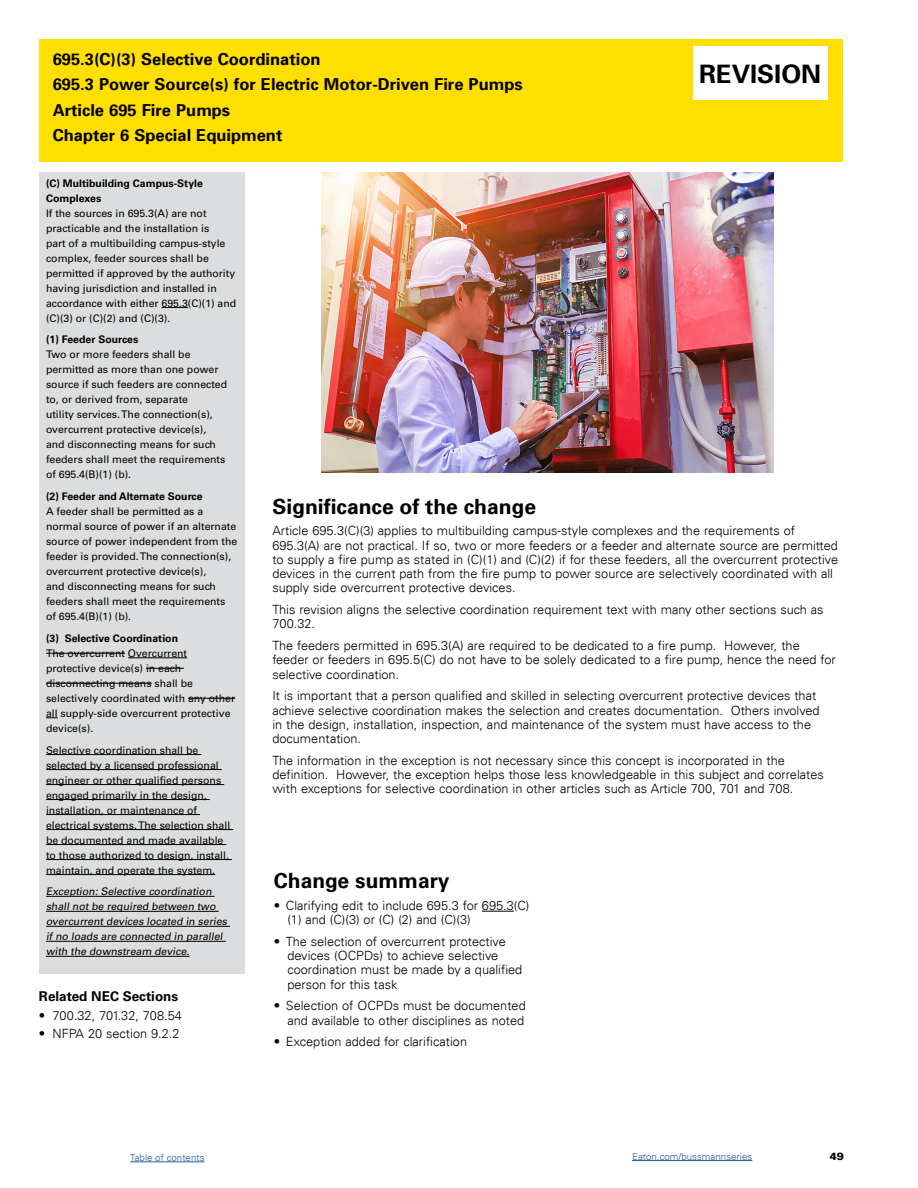
<style>
.page{position:relative;width:918px;height:1188px;background:#fff}
.page>*{position:absolute;margin:0;border:0;box-sizing:border-box;transform-origin:0 0}
.t1{font:700 25.5px "Univers 65";color:#000}
.t2{font:700 21px "Univers 65";color:#000}
.t3{font:700 21px "Univers LT Std";color:#000}
.t4{font:700 16.5px/25.5px "Univers 65";color:#000}
.t5{font:700 13.5px "Univers LT Std";color:#000}
.t6{font:300 12.75px/14.2px "Univers LT";color:#000}
.t7{font:10.5px/15px "Univers LT Std";color:#000}
.t8{font:700 10.5px/15px "Univers LT Std";color:#000}
.t9{font:900 10.5px "Univers 75";color:#000}
.t10{font:300 9.75px "Univers LT";color:#215e9e}
</style>
<div class="page">
<div style="left:39px;top:39px;width:804px;height:123px;background:#ffdf00"></div>
<div style="left:693px;top:46px;width:135px;height:54px;background:#fff"></div>
<div style="left:39px;top:172px;width:205px;height:802px;background:#dcddde"></div>
<svg style="left:162px;top:307px;width:26px;height:1px"></svg>
<hr style="left:128px;top:658px;width:59px;height:1px;background:#000">
<svg style="left:46px;top:718px;width:12px;height:1px"></svg>
<hr style="left:46px;top:754px;width:155px;height:1px;background:#000">
<hr style="left:46px;top:769px;width:176px;height:1px;background:#000">
<hr style="left:46px;top:784px;width:178px;height:1px;background:#000">
<hr style="left:46px;top:799px;width:164px;height:1px;background:#000">
<hr style="left:46px;top:814px;width:154px;height:1px;background:#000">
<hr style="left:46px;top:829px;width:187px;height:1px;background:#000">
<hr style="left:46px;top:844px;width:180px;height:1px;background:#000">
<hr style="left:46px;top:859px;width:186px;height:1px;background:#000">
<hr style="left:46px;top:874px;width:169px;height:1px;background:#000">
<hr style="left:46px;top:896px;width:169px;height:1px;background:#000">
<hr style="left:46px;top:911px;width:173px;height:1px;background:#000">
<hr style="left:46px;top:926px;width:184px;height:1px;background:#000">
<hr style="left:46px;top:941px;width:180px;height:1px;background:#000">
<hr style="left:46px;top:956px;width:144px;height:1px;background:#000">
<hr style="left:46px;top:653px;width:79px;height:1px;background:#000">
<hr style="left:146px;top:668px;width:38px;height:1px;background:#000">
<hr style="left:46px;top:683px;width:106px;height:1px;background:#000">
<hr style="left:188px;top:698px;width:47px;height:1px;background:#000">
<hr style="left:482px;top:911px;width:32px;height:1px;background:#000">
<img style="left:322px;top:172px;width:451px;height:301px">
<hr style="left:632px;top:1160px;width:120px;height:1px;background:#215e9e">
<hr style="left:130px;top:1162px;width:75px;height:1px;background:#215e9e">
<p class="t4" style="left:53px;top:45px;width:471px">695.3(C)(3) Selective Coordination<br>695.3 Power Source(s) for Electric Motor-Driven Fire Pumps Article 695 Fire Pumps<br>Chapter 6 Special Equipment</p>
<h1 class="t1" style="left:699px;top:57px;width:123px">REVISION</h1>
<p class="t8" style="left:46px;top:175px;width:158px">(C) Multibuilding Campus-Style<br>Complexes</p>
<p class="t7" style="left:46px;top:205px;width:192px">If the sources in 695.3(A) are not practicable and the installation is<br>part of a multibuilding campus-style complex, feeder sources shall be permitted if approved by the authority having jurisdiction and installed in accordance with either 695.3(C)(1) and (C)(3) or (C)(2) and (C)(3).</p>
<p class="t8" style="left:46px;top:332px;width:94px">(1) Feeder Sources</p>
<p class="t7" style="left:46px;top:347px;width:183px">Two or more feeders shall be permitted as more than one power source if such feeders are connected to, or derived from, separate<br>utility services. The connection(s), overcurrent protective device(s), and disconnecting means for such feeders shall meet the requirements of 695.4(B)(1) (b).</p>
<p class="t8" style="left:46px;top:489px;width:158px">(2) Feeder and Alternate Source</p>
<p class="t7" style="left:46px;top:504px;width:193px">A feeder shall be permitted as a normal source of power if an alternate source of power independent from the feeder is provided. The connection(s), overcurrent protective device(s),<br>and disconnecting means for such feeders shall meet the requirements of 695.4(B)(1) (b).</p>
<p class="t8" style="left:46px;top:631px;width:134px">(3) Selective Coordination</p>
<p class="t7" style="left:46px;top:646px;width:191px">The overcurrent Overcurrent protective device(s) in each disconnecting means shall be selectively coordinated with any other all supply-side overcurrent protective device(s).</p>
<p class="t7" style="left:46px;top:742px;width:186px">Selective coordination shall be selected by a licensed professional engineer or other qualified persons engaged primarily in the design, installation, or maintenance of electrical systems. The selection shall be documented and made available to those authorized to design, install, maintain, and operate the system.</p>
<p class="t7" style="left:46px;top:884px;width:184px">Exception: Selective coordination shall not be required between two overcurrent devices located in series if no loads are connected in parallel with the downstream device.</p>
<p class="t5" style="left:39px;top:988px;width:141px">Related NEC Sections</p>
<p class="t6" style="left:39px;top:1008px;width:144px">• 700.32, 701.32, 708.54</p>
<p class="t6" style="left:39px;top:1027px;width:142px">• NFPA 20 section 9.2.2</p>
<h2 class="t2" style="left:272px;top:493px;width:265px">Significance of the change</h2>
<p class="t6" style="left:272px;top:524px;width:567px">Article 695.3(C)(3) applies to multibuilding campus-style complexes and the requirements of 695.3(A) are not practical. If so, two or more feeders or a feeder and alternate source are permitted to supply a fire pump as stated in (C)(1) and (C)(2) if for these feeders, all the overcurrent protective devices in the current path from the fire pump to power source are selectively coordinated with all supply side overcurrent protective devices.</p>
<p class="t6" style="left:272px;top:603px;width:553px">This revision aligns the selective coordination requirement text with many other sections such as<br>700.32.</p>
<p class="t6" style="left:272px;top:639px;width:565px">The feeders permitted in 695.3(A) are required to be dedicated to a fire pump. However, the feeder or feeders in 695.5(C) do not have to be solely dedicated to a fire pump, hence the need for selective coordination.</p>
<p class="t6" style="left:272px;top:689px;width:549px">It is important that a person qualified and skilled in selecting overcurrent protective devices that achieve selective coordination makes the selection and creates documentation. Others involved in the design, installation, inspection, and maintenance of the system must have access to the documentation.</p>
<p class="t6" style="left:272px;top:753px;width:553px">The information in the exception is not necessary since this concept is incorporated in the definition. However, the exception helps those less knowledgeable in this subject and correlates with exceptions for selective coordination in other articles such as Article 700, 701 and 708.</p>
<h2 class="t3" style="left:274px;top:868px;width:177px">Change summary</h2>
<p class="t6" style="left:287px;top:898px;width:244px;text-indent:-14px">• Clarifying edit to include 695.3 for 695.3(C) (1) and (C)(3) or (C) (2) and (C)(3)</p>
<p class="t6" style="left:287px;top:934px;width:237px;text-indent:-14px">• The selection of overcurrent protective devices (OCPDs) to achieve selective coordination must be made by a qualified person for this task</p>
<p class="t6" style="left:274px;top:999px;width:253px;text-align:right">• Selection of OCPDs must be documented and available to other disciplines as noted</p>
<p class="t6" style="left:274px;top:1035px;width:195px">• Exception added for clarification</p>
<p class="t10" style="left:130px;top:1152px;width:76px">Table of contents</p>
<p class="t10" style="left:632px;top:1150px;width:122px">Eaton.com/bussmannseries</p>
<p class="t9" style="left:830px;top:1149px;width:16px">49</p>
</div>
